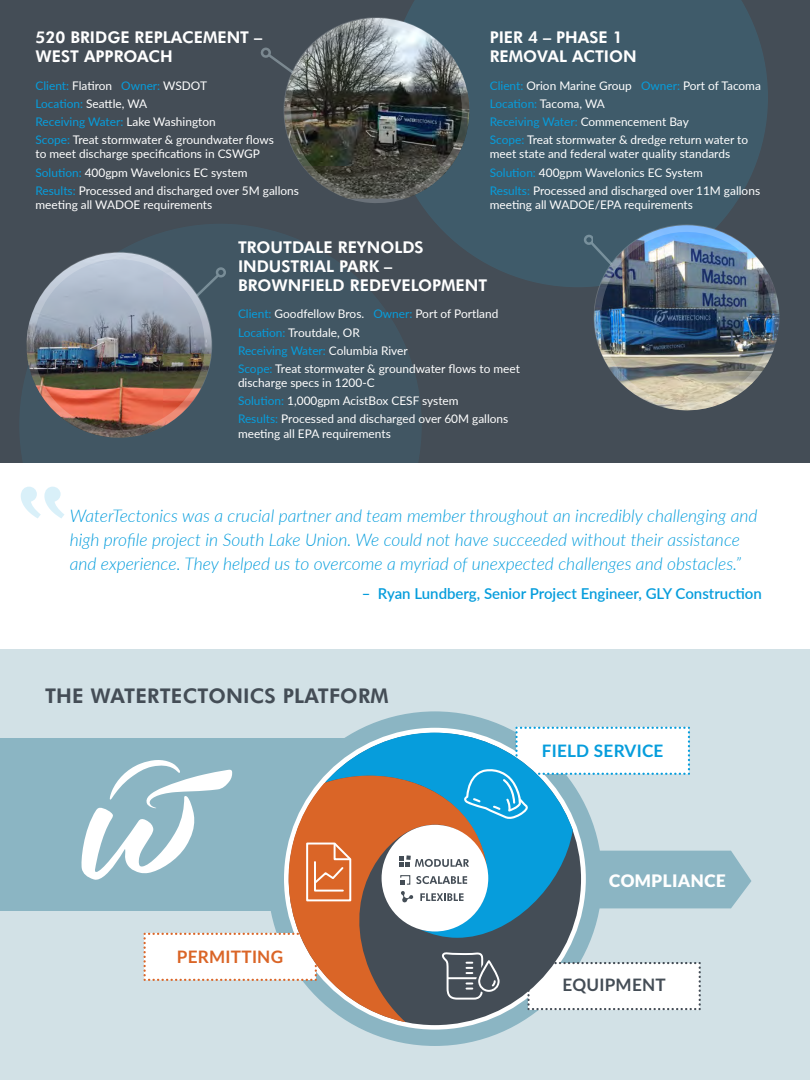
<style>
.page{position:relative;width:810px;height:1080px;background:#fff}
.page>*{position:absolute;margin:0;border:0;box-sizing:border-box;transform-origin:0 0}
.t1{font:800 20.25px "Futura BT";letter-spacing:.01em;color:#444d56}
.t2{font:italic 300 17.5px/23.8px "Lato";color:#069ddc}
.t3{font:700 17.12px "Lato";letter-spacing:.015em;color:#069ddc}
.t4{font:700 17.12px "Lato";letter-spacing:.015em;color:#da6527}
.t5{font:900 17.12px "Lato";letter-spacing:.025em;color:#fff}
.t6{font:700 17.12px "Lato";letter-spacing:.015em;color:#444d56}
.SideBarHeading{font:800 16.25px/18.8px "Futura BT";color:#fff}
.QuoteAttribution{font:600 15px "Lato";color:#069ddc}
.BodyCopy{font:11.88px/14.4px "Lato";color:#fff}
.BodyCopy-2{font:11.88px "Lato";color:#069ddc}
.s1{color:#fff}
.s2{color:#069ddc}
</style>
<div class="page">
<div style="left:0;top:648px;width:810px;height:432px;background:#d2e1e6"></div>
<div style="left:0;top:0;width:810px;height:464px;background:#444d56"></div>
<div style="left:0;top:738px;width:385px;height:172px;background:#8bb5c3"></div>
<svg style="left:268px;top:711px;width:334px;height:335px;fill:#8bb5c3"></svg>
<div style="left:599px;top:851px;width:152px;height:57px;background:#8bb5c3"></div>
<svg style="left:144px;top:933px;width:133px;height:48px"></svg>
<svg style="left:527px;top:962px;width:174px;height:48px"></svg>
<div style="left:289px;top:733px;width:292px;height:292px;background:#444d56;border-radius:50%"></div>
<svg style="left:337px;top:733px;width:236px;height:205px;fill:#069ddc"></svg>
<svg style="left:277px;top:764px;width:210px;height:258px"></svg>
<div style="left:382px;top:825px;width:106px;height:107px;background:#fff;border-radius:50%"></div>
<svg style="left:305px;top:842px;width:47px;height:60px"></svg>
<svg style="left:441px;top:951px;width:43px;height:50px"></svg>
<hr style="left:448px;top:977px;width:34px;height:2px;background:#fff">
<svg style="left:479px;top:961px;width:20px;height:30px"></svg>
<div style="left:476px;top:958px;width:26px;height:36px;border:6px solid #444d56;border-radius:10px"></div>
<div style="left:478px;top:960px;width:22px;height:32px;border:2px solid #fff;border-radius:10px"></div>
<svg style="left:490px;top:979px;width:7px;height:9px"></svg>
<svg style="left:464px;top:727px;width:226px;height:93px"></svg>
<svg style="left:420px;top:893px;width:44px;height:8px"></svg>
<svg style="left:400px;top:855px;width:69px;height:12px"></svg>
<svg style="left:400px;top:875px;width:67px;height:10px"></svg>
<svg style="left:401px;top:891px;width:12px;height:12px"></svg>
<svg style="left:81px;top:760px;width:151px;height:120px"></svg>
<svg style="left:409px;top:0;width:359px;height:287px"></svg>
<div style="left:20px;top:224px;width:401px;height:402px;background:#415663;border-radius:50%"></div>
<div style="left:0;top:464px;width:810px;height:185px;background:#fff"></div>
<svg style="left:267px;top:54px;width:9px;height:8px"></svg>
<div style="left:260px;top:47px;width:11px;height:11px;border:2px solid #d2e6ec;border-radius:4px"></div>
<svg style="left:276px;top:10px;width:201px;height:197px"></svg>
<img style="left:579px;top:209px;width:201px;height:202px">
<img style="left:20px;top:238px;width:206px;height:204px">
<p class="SideBarHeading" style="left:36px;top:28px;width:228px">520 BRIDGE REPLACEMENT –<br>WEST APPROACH</p>
<p class="BodyCopy-2" style="left:36px;top:77px;width:173px">Client: <span class="s1">Flatiron</span> Owner: <span class="s1">WSDOT</span></p>
<p class="BodyCopy" style="left:36px;top:96px;width:113px"><span class="s2">Location:</span> Seattle, WA</p>
<p class="BodyCopy-2" style="left:36px;top:113px;width:182px">Receiving Water: <span class="s1">Lake Washington</span></p>
<p class="BodyCopy" style="left:35px;top:132px;width:240px"><span class="s2">Scope:</span> Treat stormwater &amp; groundwater flows to meet discharge specifications in CSWGP</p>
<p class="BodyCopy" style="left:35px;top:165px;width:214px"><span class="s2">Solution:</span> 400gpm WaveIonics EC system</p>
<p class="BodyCopy" style="left:35px;top:183px;width:265px"><span class="s2">Results:</span> Processed and discharged over 5M gallons meeting all WADOE requirements</p>
<p class="SideBarHeading" style="left:490px;top:28px;width:148px">PIER 4 – PHASE 1<br>REMOVAL ACTION</p>
<p class="BodyCopy" style="left:490px;top:78px;width:273px"><span class="s2">Client:</span> Orion Marine Group <span class="s2">Owner:</span> Port of Tacoma</p>
<p class="BodyCopy-2" style="left:490px;top:95px;width:117px">Location: <span class="s1">Tacoma, WA</span></p>
<p class="BodyCopy-2" style="left:490px;top:113px;width:201px">Receiving Water: <span class="s1">Commencement Bay</span></p>
<p class="BodyCopy" style="left:490px;top:132px;width:260px"><span class="s2">Scope:</span> Treat stormwater &amp; dredge return water to meet state and federal water quality standards</p>
<p class="BodyCopy" style="left:490px;top:165px;width:215px"><span class="s2">Solution:</span> 400gpm WaveIonics EC System</p>
<p class="BodyCopy" style="left:490px;top:183px;width:272px"><span class="s2">Results:</span> Processed and discharged over 11M gallons meeting all WADOE/EPA requirements</p>
<p class="SideBarHeading" style="left:238px;top:238px;width:187px">TROUTDALE REYNOLDS</p>
<p class="SideBarHeading" style="left:238px;top:257px;width:156px">INDUSTRIAL PARK –</p>
<p class="SideBarHeading" style="left:238px;top:275px;width:251px">BROWNFIELD REDEVELOPMENT</p>
<p class="BodyCopy" style="left:238px;top:306px;width:262px"><span class="s2">Client:</span> Goodfellow Bros. <span class="s2">Owner:</span> Port of Portland</p>
<p class="BodyCopy" style="left:238px;top:325px;width:123px"><span class="s2">Location:</span> Troutdale, OR</p>
<p class="BodyCopy-2" style="left:238px;top:342px;width:171px">Receiving Water: <span class="s1">Columbia River</span></p>
<p class="BodyCopy" style="left:238px;top:361px;width:283px"><span class="s2">Scope:</span> Treat stormwater &amp; groundwater flows to meet discharge specs in 1200-C</p>
<p class="BodyCopy" style="left:238px;top:393px;width:222px"><span class="s2">Solution:</span> 1,000gpm AcistBox CESF system</p>
<p class="BodyCopy" style="left:238px;top:411px;width:272px"><span class="s2">Results:</span> Processed and discharged over 60M gallons meeting all EPA requirements</p>
<p class="t2" style="left:70px;top:503px;width:689px">WaterTectonics was a crucial partner and team member throughout an incredibly challenging and high profile project in South Lake Union. We could not have succeeded without their assistance and experience. They helped us to overcome a myriad of unexpected challenges and obstacles.”</p>
<p class="QuoteAttribution" style="left:362px;top:582px;width:402px">– Ryan Lundberg, Senior Project Engineer, GLY Construction</p>
<p class="t1" style="left:45px;top:683px;width:345px">THE WATERTECTONICS PLATFORM</p>
<p class="t4" style="left:177px;top:944px;width:108px">PERMITTING</p>
<p class="t3" style="left:542px;top:738px;width:123px">FIELD SERVICE</p>
<p class="t5" style="left:609px;top:870px;width:118px">COMPLIANCE</p>
<p class="t6" style="left:563px;top:973px;width:105px">EQUIPMENT</p>
</div>
